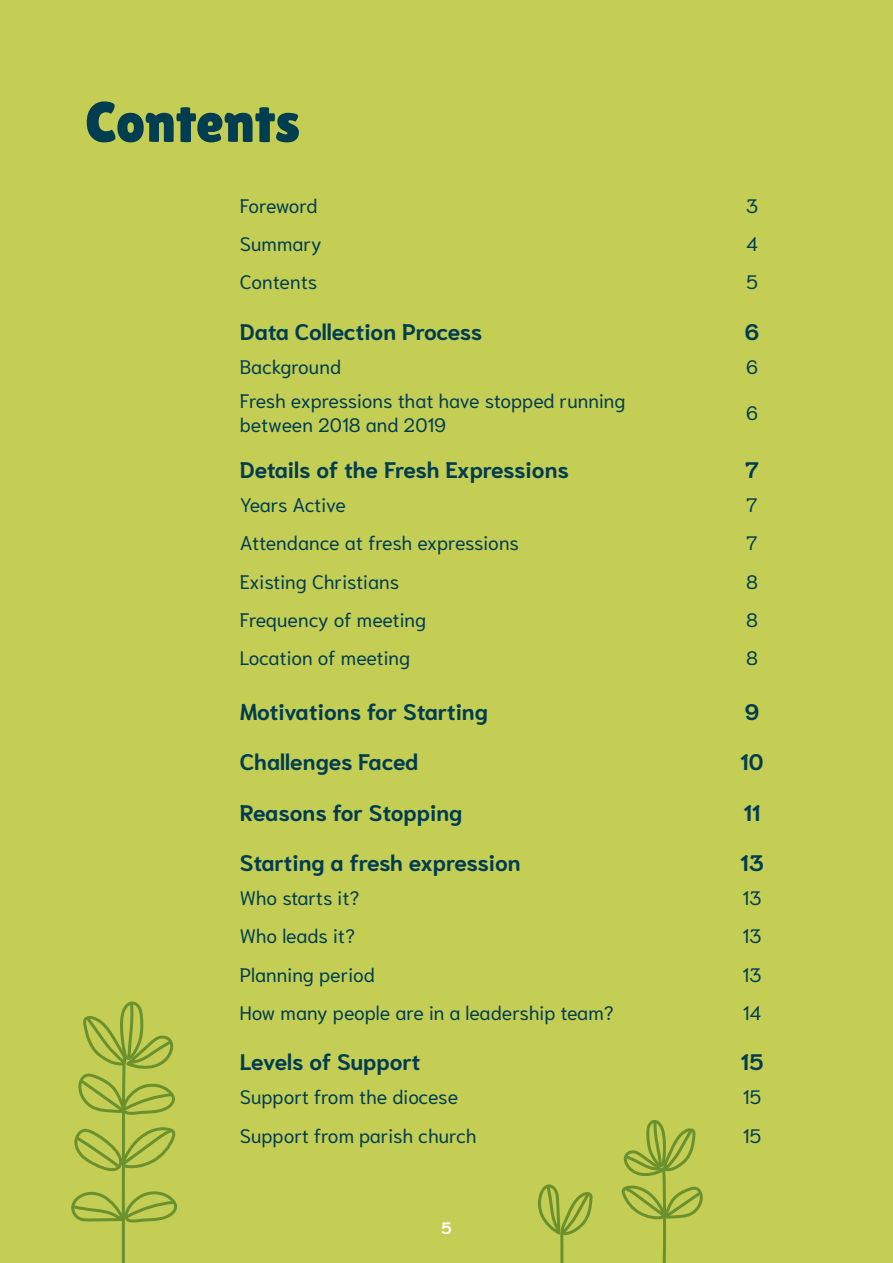
<style>
.page{position:relative;width:893px;height:1263px;background:#c4ce55}
.page>*{position:absolute;margin:0;border:0;box-sizing:border-box;transform-origin:0 0}
.t1{font:57px "Lilita One";letter-spacing:-.01em;color:#003d50}
.t2{font:700 22.5px "Niramit";color:#003d50}
.t3{font:19.5px/24px "Niramit";color:#003d50}
.t4{font:19.5px "Niramit";letter-spacing:-.025em;color:#003d50}
.t5{font:19.5px "Niramit";letter-spacing:-.045em;color:#003d50}
.t6{font:700 16.5px "Niramit";color:#fff}
</style>
<div class="page">
<svg style="left:538px;top:1184px;width:55px;height:79px"></svg>
<svg style="left:621px;top:1120px;width:82px;height:143px"></svg>
<svg style="left:71px;top:1001px;width:107px;height:262px"></svg>
<h1 class="t1" style="left:85px;top:89px;width:217px">Contents</h1>
<p class="t5" style="left:240px;top:189px;width:79px">Foreword</p>
<p class="t3" style="left:746px;top:194px;width:14px">3</p>
<p class="t3" style="left:240px;top:232px;width:83px">Summary</p>
<p class="t3" style="left:746px;top:232px;width:13px">4</p>
<p class="t3" style="left:240px;top:270px;width:79px">Contents</p>
<p class="t3" style="left:746px;top:270px;width:13px">5</p>
<p class="t2" style="left:240px;top:319px;width:244px">Data Collection Process</p>
<p class="t2" style="left:745px;top:319px;width:16px">6</p>
<p class="t3" style="left:240px;top:355px;width:103px">Background</p>
<p class="t3" style="left:746px;top:355px;width:13px">6</p>
<p class="t3" style="left:240px;top:389px;width:387px">Fresh expressions that have stopped running between 2018 and 2019</p>
<p class="t3" style="left:746px;top:401px;width:13px">6</p>
<p class="t2" style="left:240px;top:457px;width:331px">Details of the Fresh Expressions</p>
<p class="t2" style="left:745px;top:457px;width:15px">7</p>
<p class="t4" style="left:240px;top:489px;width:108px">Years Active</p>
<p class="t3" style="left:746px;top:493px;width:13px">7</p>
<p class="t3" style="left:240px;top:531px;width:281px">Attendance at fresh expressions</p>
<p class="t3" style="left:746px;top:531px;width:13px">7</p>
<p class="t3" style="left:240px;top:570px;width:161px">Existing Christians</p>
<p class="t3" style="left:746px;top:570px;width:13px">8</p>
<p class="t3" style="left:240px;top:608px;width:188px">Frequency of meeting</p>
<p class="t3" style="left:746px;top:608px;width:13px">8</p>
<p class="t3" style="left:240px;top:646px;width:172px">Location of meeting</p>
<p class="t3" style="left:746px;top:646px;width:13px">8</p>
<p class="t2" style="left:240px;top:699px;width:250px">Motivations for Starting</p>
<p class="t2" style="left:745px;top:699px;width:16px">9</p>
<p class="t2" style="left:240px;top:749px;width:180px">Challenges Faced</p>
<p class="t2" style="left:740px;top:749px;width:25px">10</p>
<p class="t2" style="left:240px;top:799px;width:224px">Reasons for Stopping</p>
<p class="t2" style="left:743px;top:799px;width:19px">11</p>
<p class="t2" style="left:240px;top:850px;width:282px">Starting a fresh expression</p>
<p class="t2" style="left:740px;top:850px;width:25px">13</p>
<p class="t3" style="left:240px;top:886px;width:121px">Who starts it?</p>
<p class="t3" style="left:742px;top:886px;width:21px">13</p>
<p class="t3" style="left:240px;top:924px;width:117px">Who leads it?</p>
<p class="t3" style="left:742px;top:924px;width:21px">13</p>
<p class="t3" style="left:240px;top:962px;width:137px">Planning period</p>
<p class="t3" style="left:742px;top:962px;width:21px">13</p>
<p class="t3" style="left:240px;top:1001px;width:375px">How many people are in a leadership team?</p>
<p class="t3" style="left:743px;top:1001px;width:20px">14</p>
<p class="t2" style="left:240px;top:1049px;width:182px">Levels of Support</p>
<p class="t2" style="left:740px;top:1049px;width:25px">15</p>
<p class="t3" style="left:240px;top:1085px;width:220px">Support from the diocese</p>
<p class="t3" style="left:743px;top:1085px;width:20px">15</p>
<p class="t3" style="left:240px;top:1123px;width:238px">Support from parish church</p>
<p class="t3" style="left:743px;top:1123px;width:20px">15</p>
<p class="t6" style="left:441px;top:1219px;width:12px">5</p>
</div>
